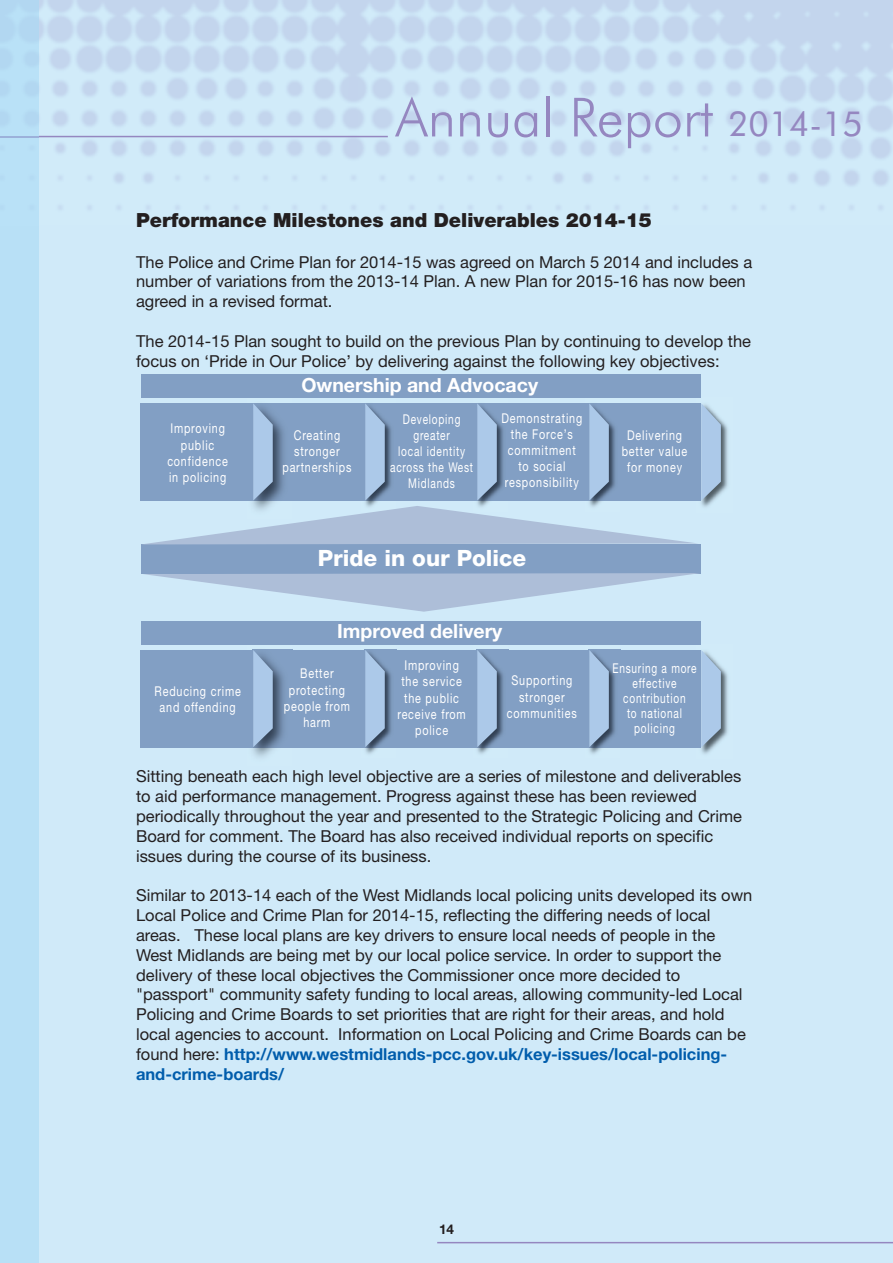
<style>
.page{position:relative;width:893px;height:1263px;background:#d0eaf9}
.page>*{position:absolute;margin:0;border:0;box-sizing:border-box;transform-origin:0 0}
.t1{font:300 54px "Futura BT";color:#9587c0}
.t2{font:800 22.5px "Helvetica Neue LT";color:#fff}
.t3{font:900 19.5px "Helvetica Neue LT";color:#231f20}
.t4{font:700 19.5px "Helvetica Neue LT";color:#fff}
.t5{font:16.5px/19.8px "Helvetica Neue LT";color:#231f20}
.t6{font:13.5px/16.2px "Helvetica Neue LT";letter-spacing:.075em;color:#fff;text-align:center;scale:.8 1}
.t7{font:13.5px/16.2px "Helvetica Neue LT";letter-spacing:.075em;color:#fff;text-align:center;scale:.75 1}
.t8{font:700 13.5px "Helvetica Neue LT";color:#231f20}
.s1{font-weight:400;font-size:34.5px}
.s2{font-weight:700;color:#015dac}
</style>
<div class="page">
<hr style="left:0;top:136px;width:388px;height:1px;background:#9587c0">
<hr style="left:437px;top:1242px;width:456px;height:1px;background:#9587c0">
<div style="left:0;top:225px;width:38px;height:1038px;background:#b8e0f6"></div>
<hr style="left:0;top:136px;width:38px;height:1px;background:#9cb1da">
<img style="left:721px;top:419px;width:7px;height:75px">
<div style="left:141px;top:544px;width:560px;height:30px;background:#829fc4"></div>
<div style="left:141px;top:374px;width:559px;height:24px;background:#829fc4"></div>
<img style="left:696px;top:666px;width:32px;height:88px">
<svg style="left:701px;top:650px;width:20px;height:97px"></svg>
<div style="left:589px;top:650px;width:112px;height:97px;background:#829fc4"></div>
<img style="left:584px;top:649px;width:36px;height:105px">
<img style="left:609px;top:650px;width:11px;height:97px">
<svg style="left:589px;top:650px;width:20px;height:97px"></svg>
<div style="left:477px;top:650px;width:112px;height:97px;background:#829fc4"></div>
<img style="left:472px;top:649px;width:36px;height:105px">
<img style="left:497px;top:650px;width:11px;height:97px">
<svg style="left:477px;top:650px;width:20px;height:97px"></svg>
<div style="left:365px;top:650px;width:112px;height:97px;background:#829fc4"></div>
<img style="left:360px;top:649px;width:36px;height:105px">
<img style="left:385px;top:650px;width:11px;height:97px">
<svg style="left:365px;top:650px;width:20px;height:97px"></svg>
<div style="left:253px;top:650px;width:112px;height:97px;background:#829fc4"></div>
<img style="left:246px;top:644px;width:47px;height:113px">
<img style="left:273px;top:650px;width:20px;height:97px">
<svg style="left:253px;top:650px;width:20px;height:97px"></svg>
<div style="left:141px;top:650px;width:112px;height:97px;background:#829fc4"></div>
<div style="left:141px;top:621px;width:559px;height:23px;background:#829fc4"></div>
<svg style="left:141px;top:403px;width:580px;height:141px"></svg>
<svg style="left:144px;top:573px;width:555px;height:39px"></svg>
<h1 class="t1" style="left:395px;top:96px;width:469px">Annual Report <span class="s1">2014-15</span></h1>
<p class="t3" style="left:136px;top:213px;width:517px">Performance Milestones and Deliverables 2014-15</p>
<p class="t5" style="left:136px;top:253px;width:618px">The Police and Crime Plan for 2014-15 was agreed on March 5 2014 and includes a number of variations from the 2013-14 Plan. A new Plan for 2015-16 has now been agreed in a revised format.</p>
<p class="t5" style="left:136px;top:333px;width:616px">The 2014-15 Plan sought to build on the previous Plan by continuing to develop the focus on ‘Pride in Our Police’ by delivering against the following key objectives:</p>
<p class="t4" style="left:301px;top:378px;width:238px">Ownership and Advocacy</p>
<p class="t6" style="left:167px;top:422px;width:77px">Improving public confidence in policing</p>
<p class="t6" style="left:282px;top:428px;width:88px">Creating stronger partnerships</p>
<p class="t7" style="left:390px;top:412px;width:112px">Developing greater<br>local identity across the West<br>Midlands</p>
<p class="t6" style="left:502px;top:411px;width:102px">Demonstrating the Force’s commitment to social responsibility</p>
<h2 class="t2" style="left:318px;top:549px;width:210px">Pride in our Police</h2>
<p class="t6" style="left:155px;top:684px;width:109px">Reducing crime and offending</p>
<p class="t4" style="left:337px;top:624px;width:167px">Improved delivery</p>
<p class="t6" style="left:284px;top:667px;width:84px">Better protecting people from harm</p>
<p class="t6" style="left:397px;top:659px;width:87px">Improving the service the public receive from police</p>
<p class="t6" style="left:507px;top:674px;width:89px">Supporting stronger communities</p>
<p class="t6" style="left:622px;top:428px;width:84px">Delivering better value for money</p>
<p class="t7" style="left:612px;top:661px;width:114px;line-height:15px">Ensuring a more effective contribution<br>to national policing</p>
<p class="t5" style="left:136px;top:768px;width:607px">Sitting beneath each high level objective are a series of milestone and deliverables to aid performance management. Progress against these has been reviewed periodically throughout the year and presented to the Strategic Policing and Crime Board for comment. The Board has also received individual reports on specific issues during the course of its business.</p>
<p class="t5" style="left:136px;top:887px;width:618px">Similar to 2013-14 each of the West Midlands local policing units developed its own Local Police and Crime Plan for 2014-15, reflecting the differing needs of local areas. These local plans are key drivers to ensure local needs of people in the West Midlands are being met by our local police service. In order to support the delivery of these local objectives the Commissioner once more decided to "passport" community safety funding to local areas, allowing community-led Local Policing and Crime Boards to set priorities that are right for their areas, and hold local agencies to account. Information on Local Policing and Crime Boards can be found here: <span class="s2">http://www.westmidlands-pcc.gov.uk/key-issues/local-policing&shy;and-crime-boards/</span></p>
<p class="t8" style="left:439px;top:1224px;width:16px">14</p>
</div>
